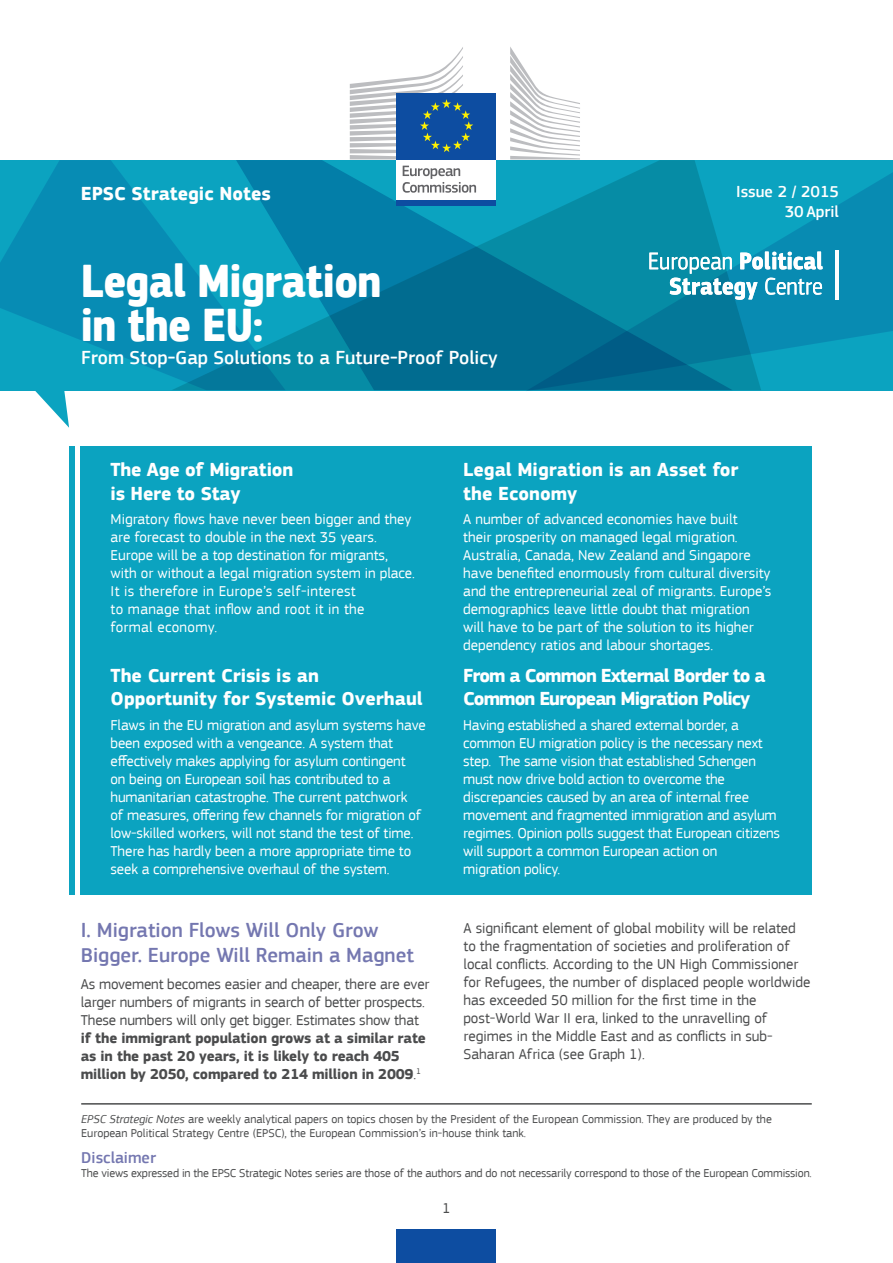
<style>
.page{position:relative;width:893px;height:1263px;background:#fff}
.page>*{position:absolute;margin:0;border:0;box-sizing:border-box;transform-origin:0 0}
.t1{font:700 48px/43.5px "EC Square Sans Cond Pro";color:#fff}
.t2{font:500 21px/25.2px "EC Square Sans Pro";color:#7477b0}
.t3{font:700 19.5px/23.4px "EC Square Sans Pro";color:#fff}
.t4{font:700 19.5px/23.4px "EC Square Sans Pro";letter-spacing:-.045em;color:#fff}
.t5{font:500 19.5px "EC Square Sans Pro";color:#fff}
.t6{font:500 16.5px/19.8px "EC Square Sans Pro";color:#fff;text-align:right}
.t7{font:500 16.5px "EC Square Sans Pro";color:#7477b0}
.t8{font:15px/18px "EC Square Sans Pro";letter-spacing:-.01em;color:#fff}
.t9{font:15px/18px "EC Square Sans Pro";color:#4b4c4d}
.t10{font:700 15px/18px "EC Square Sans Pro";letter-spacing:-.01em;color:#4b4c4d}
.t11{font:12px/14.4px "EC Square Sans Pro";color:#4b4c4d}
.s1{font-weight:400}
.s2{font-style:italic}
</style>
<div class="page">
<svg style="left:6px;top:390px;width:63px;height:38px"></svg>
<svg style="left:286px;top:160px;width:240px;height:230px;background:#037da1"></svg>
<svg style="left:526px;top:159px;width:367px;height:232px;background:#088cab"></svg>
<svg style="left:0;top:160px;width:286px;height:230px;background:#0894b7"></svg>
<div style="left:397px;top:1230px;width:99px;height:33px;background:#0d4da1"></div>
<div style="left:397px;top:157px;width:99px;height:45px;background:#fff"></div>
<div style="left:397px;top:93px;width:99px;height:66px;background:#0d4da1"></div>
<svg style="left:350px;top:47px;width:123px;height:112px"></svg>
<div style="left:397px;top:200px;width:99px;height:6px;background:#0d4da1"></div>
<svg style="left:510px;top:47px;width:70px;height:112px"></svg>
<svg style="left:402px;top:166px;width:74px;height:27px"></svg>
<svg style="left:649px;top:252px;width:174px;height:48px"></svg>
<hr style="left:836px;top:250px;width:3px;height:49px;background:#fff">
<div style="left:81px;top:446px;width:731px;height:449px;background:#0ba3c0"></div>
<div style="left:69px;top:446px;width:6px;height:449px;background:#0ba3c0"></div>
<hr style="left:81px;top:1103px;width:731px;height:1px;background:#4b4c4d">
<h3 class="t3" style="left:81px;top:182px;width:192px">EPSC Strategic Notes</h3>
<h1 class="t1" style="left:81px;top:260px;width:301px">Legal Migration in the EU:</h1>
<h3 class="t5" style="left:81px;top:346px;width:418px">From Stop-Gap Solutions to a Future-Proof Policy</h3>
<p class="t6" style="left:736px;top:182px;width:104px">Issue 2 / 2015<br>30 April</p>
<h3 class="t3" style="left:111px;top:459px;width:184px">The Age of Migration is Here to Stay</h3>
<p class="t8" style="left:111px;top:510px;width:306px">Migratory flows have never been bigger and they are forecast to double in the next 35 years.<br>Europe will be a top destination for migrants, with or without a legal migration system in place.<br>It is therefore in Europe’s self-interest<br>to manage that inflow and root it in the<br>formal economy.</p>
<h3 class="t3" style="left:111px;top:665px;width:314px">The Current Crisis is an<br>Opportunity for Systemic Overhaul</h3>
<p class="t8" style="left:111px;top:716px;width:317px">Flaws in the EU migration and asylum systems have been exposed with a vengeance. A system that effectively makes applying for asylum contingent<br>on being on European soil has contributed to a humanitarian catastrophe. The current patchwork<br>of measures, offering few channels for migration of low-skilled workers, will not stand the test of time.<br>There has hardly been a more appropriate time to seek a comprehensive overhaul of the system.</p>
<h2 class="t2" style="left:81px;top:918px;width:335px">I. Migration Flows Will Only Grow<br>Bigger. Europe Will Remain a Magnet</h2>
<p class="t9" style="left:81px;top:975px;width:350px">As movement becomes easier and cheaper, there are ever larger numbers of migrants in search of better prospects.<br>These numbers will only get bigger. Estimates show that</p>
<p class="t10" style="left:81px;top:1029px;width:347px">if the immigrant population grows at a similar rate as in the past 20 years, it is likely to reach 405 million by 2050, compared to 214 million in 2009<span class="s1">.</span><sup>1</sup></p>
<h3 class="t3" style="left:463px;top:459px;width:277px">Legal Migration is an Asset for the Economy</h3>
<p class="t8" style="left:463px;top:510px;width:310px">A number of advanced economies have built<br>their prosperity on managed legal migration.<br>Australia, Canada, New Zealand and Singapore have benefited enormously from cultural diversity and the entrepreneurial zeal of migrants. Europe’s demographics leave little doubt that migration will have to be part of the solution to its higher dependency ratios and labour shortages.</p>
<h3 class="t4" style="left:463px;top:665px;width:304px">From a Common External Border to a<br>Common European Migration Policy</h3>
<p class="t8" style="left:463px;top:716px;width:318px">Having established a shared external border, a common EU migration policy is the necessary next step. The same vision that established Schengen must now drive bold action to overcome the discrepancies caused by an area of internal free movement and fragmented immigration and asylum regimes. Opinion polls suggest that European citizens will support a common European action on<br>migration policy.</p>
<p class="t9" style="left:463px;top:919px;width:348px">A significant element of global mobility will be related to the fragmentation of societies and proliferation of local conflicts. According to the UN High Commissioner for Refugees, the number of displaced people worldwide has exceeded 50 million for the first time in the post‑World War II era, linked to the unravelling of regimes in the Middle East and as conflicts in sub-Saharan Africa (see Graph 1).</p>
<p class="t11" style="left:81px;top:1112px;width:692px"><span class="s2">EPSC Strategic Notes</span> are weekly analytical papers on topics chosen by the President of the European Commission. They are produced by the<br>European Political Strategy Centre (EPSC), the European Commission’s in-house think tank.</p>
<p class="t7" style="left:81px;top:1147px;width:76px">Disclaimer</p>
<p class="t11" style="left:81px;top:1166px;width:732px">The views expressed in the EPSC Strategic Notes series are those of the authors and do not necessarily correspond to those of the European Commission.</p>
<p class="t9" style="left:442px;top:1199px;width:10px">1</p>
</div>
